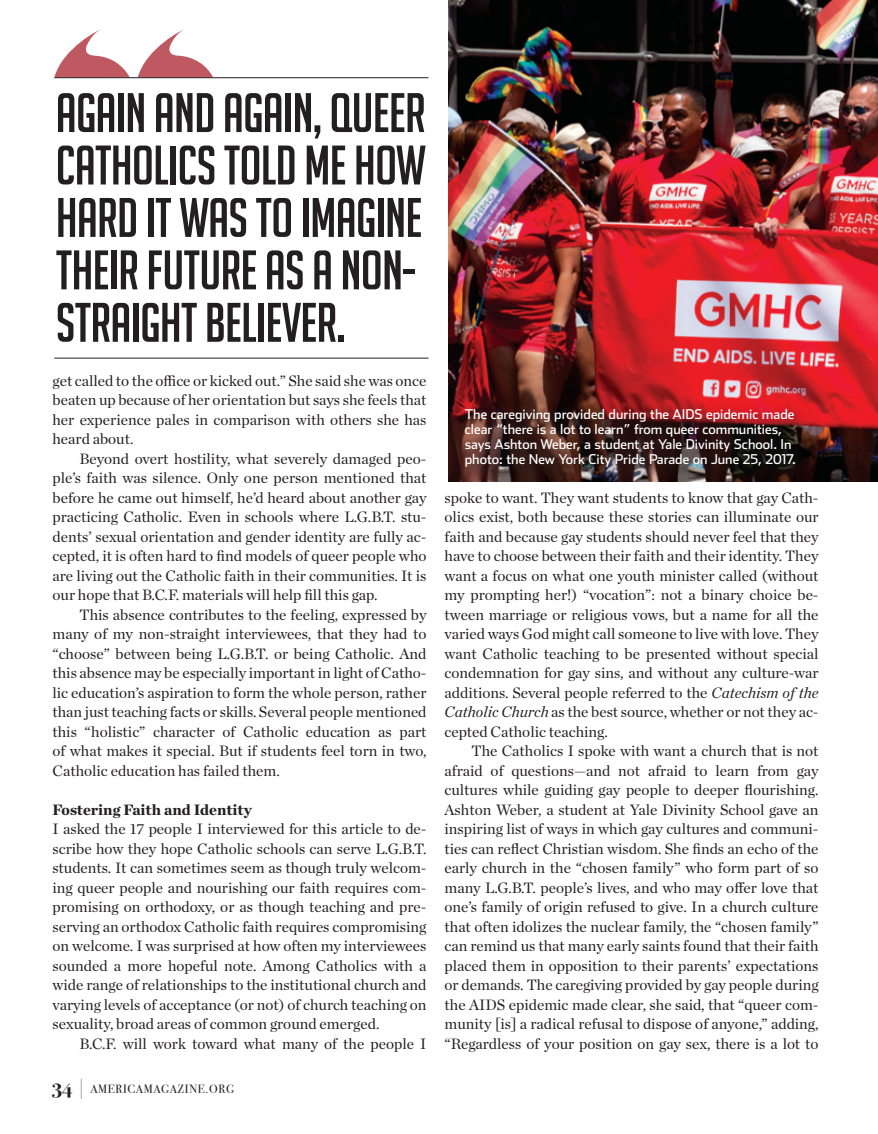
<style>
.page{position:relative;width:878px;height:1134px;background:#fff}
.page>*{position:absolute;margin:0;border:0;box-sizing:border-box;transform-origin:0 0}
.t1{font:54.3px/52.5px "Big Noodle Titling";letter-spacing:-.01em;color:#231f20}
.t2{font:15.3px/19.5px "Chronicle Deck";color:#231f20;text-align:justify}
.t3{font:900 15.3px "Chronicle Deck";color:#231f20}
.t4{font:13.5px/15px "Stainless";color:#fff}
.t5{font:12px "Bodoni Svty Two SCITCTT";letter-spacing:.05em;color:#231f20}
.s1{font-family:"Bodoni Svty Two OSITCTT";font-weight:700;font-size:21px}
.s2{font-family:"Stainless";font-weight:100;font-size:20.7px}
.s3{font-style:italic}
</style>
<div class="page">
<svg style="left:138px;top:29px;width:75px;height:48px"></svg>
<svg style="left:54px;top:29px;width:76px;height:48px"></svg>
<hr style="left:54px;top:77px;width:374px;height:1px;background:#231f20">
<img style="left:448px;top:0;width:430px;height:481px">
<hr style="left:54px;top:358px;width:374px;height:1px;background:#231f20">
<div style="left:455px;top:399px;width:358px;height:87px;background:#231f20;opacity:.43"></div>
<h1 class="t1" style="left:56px;top:86px;width:372px">AGAIN AND AGAIN, QUEER<br>CATHOLICS TOLD ME HOW<br>HARD IT WAS TO IMAGINE<br>THEIR FUTURE AS A NON-<br>STRAIGHT BELIEVER.</h1>
<p class="t2" style="left:52px;top:370px;width:375px">get called to the office or kicked out.” She said she was once beaten up because of her orientation but says she feels that her experience pales in comparison with others she has heard about.</p>
<p class="t2" style="left:52px;top:448px;width:375px;text-indent:27px">Beyond overt hostility, what severely damaged peo&shy;ple’s faith was silence. Only one person mentioned that before he came out himself, he’d heard about another gay practicing Catholic. Even in schools where L.G.B.T. stu&shy;dents’ sexual orientation and gender identity are fully ac&shy;cepted, it is often hard to find models of queer people who are living out the Catholic faith in their communities. It is our hope that B.C.F. materials will help fill this gap.</p>
<p class="t2" style="left:52px;top:604px;width:375px;text-indent:27px">This absence contributes to the feeling, expressed by many of my non-straight interviewees, that they had to “choose” between being L.G.B.T. or being Catholic. And this absence may be especially important in light of Catho&shy;lic education’s aspiration to form the whole person, rather than just teaching facts or skills. Several people mentioned this “holistic” character of Catholic education as part of what makes it special. But if students feel torn in two, Catholic education has failed them.</p>
<p class="t3" style="left:52px;top:797px;width:201px">Fostering Faith and Identity</p>
<p class="t2" style="left:52px;top:818px;width:375px">I asked the 17 people I interviewed for this article to de&shy;scribe how they hope Catholic schools can serve L.G.B.T. students. It can sometimes seem as though truly welcom&shy;ing queer people and nourishing our faith requires com&shy;promising on orthodoxy, or as though teaching and pre&shy;serving an orthodox Catholic faith requires compromising on welcome. I was surprised at how often my interviewees sounded a more hopeful note. Among Catholics with a wide range of relationships to the institutional church and varying levels of acceptance (or not) of church teaching on sexuality, broad areas of common ground emerged.</p>
<p class="t2" style="left:79px;top:1033px;width:348px">B.C.F. will work toward what many of the people I</p>
<p class="t5" style="left:52px;top:1082px;width:183px"><span class="s1">34</span> <span class="s2">|</span> AMERICAMAGAZINE.ORG</p>
<p class="t4" style="left:465px;top:407px;width:332px">The caregiving provided during the AIDS epidemic made clear “there is a lot to learn” from queer communities, says Ashton Weber, a student at Yale Divinity School. In photo: the New York City Pride Parade on June 25, 2017.</p>
<p class="t2" style="left:444px;top:487px;width:375px">spoke to want. They want students to know that gay Cath&shy;olics exist, both because these stories can illuminate our faith and because gay students should never feel that they have to choose between their faith and their identity. They want a focus on what one youth minister called (without my prompting her!) “vocation”: not a binary choice be&shy;tween marriage or religious vows, but a name for all the varied ways God might call someone to live with love. They want Catholic teaching to be presented without special condemnation for gay sins, and without any culture-war additions. Several people referred to the <span class="s3">Catechism of the Catholic Church</span> as the best source, whether or not they ac&shy;cepted Catholic teaching.</p>
<p class="t2" style="left:444px;top:740px;width:375px;text-indent:27px">The Catholics I spoke with want a church that is not afraid of questions—and not afraid to learn from gay cultures while guiding gay people to deeper flourishing.<br>Ashton Weber, a student at Yale Divinity School gave an inspiring list of ways in which gay cultures and communi&shy;ties can reflect Christian wisdom. She finds an echo of the early church in the “chosen family” who form part of so many L.G.B.T. people’s lives, and who may offer love that one’s family of origin refused to give. In a church culture that often idolizes the nuclear family, the “chosen family” can remind us that many early saints found that their faith placed them in opposition to their parents’ expectations or demands. The caregiving provided by gay people during the AIDS epidemic made clear, she said, that “queer com&shy;munity [is] a radical refusal to dispose of anyone,” adding, “Regardless of your position on gay sex, there is a lot to</p>
</div>
